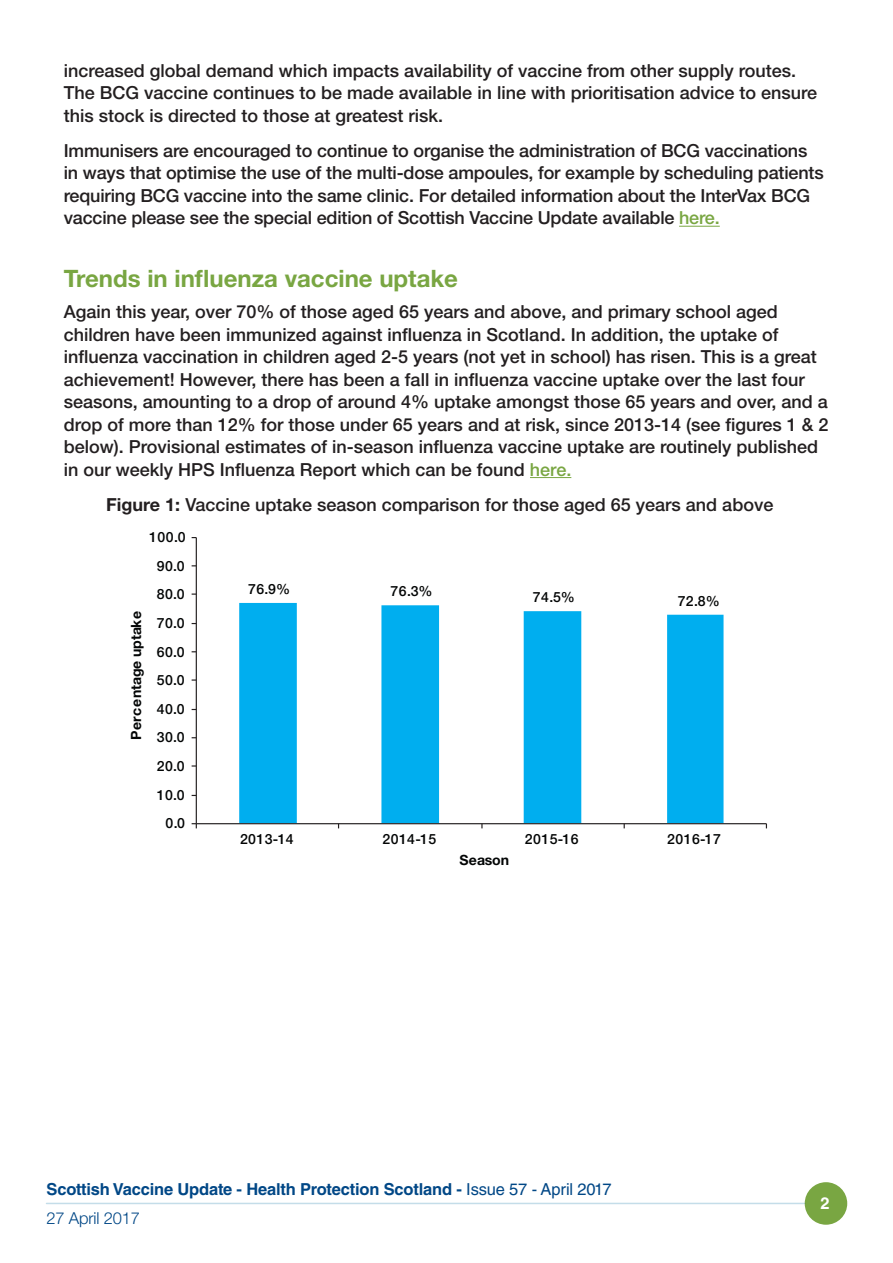
<style>
.page{position:relative;width:893px;height:1263px;background:#fff}
.page>*{position:absolute;margin:0;border:0;box-sizing:border-box;transform-origin:0 0}
.Heading_1{font:700 24px "Helvetica Neue LT Std";color:#79a642}
.Body{font:500 18px/22.5px "Helvetica Neue LT Std";color:#231f20}
.Fig_table_caption{font:500 18px "Helvetica Neue LT Std";color:#231f20}
.t1{font:700 16.5px "Helvetica LT Std";letter-spacing:-.01em;color:#004786}
.t2{font:300 16.5px "Helvetica Neue LT Std";letter-spacing:-.01em;color:#004786}
.t3{font:700 16.5px "Helvetica LT Std";color:#fff}
.t4{font:500 14.1px "Helvetica Neue LT Std";letter-spacing:.03em;color:#030505}
.t5{font:700 14.1px "Helvetica Neue LT Std";color:#030505}
.s1{color:#79a642}
.s2{font-weight:700}
.s3{font-weight:400}
</style>
<div class="page">
<hr style="left:46px;top:1203px;width:759px;height:1px;background:#c4dde9">
<div style="left:805px;top:1182px;width:42px;height:43px;background:#79a642;border-radius:50%"></div>
<hr style="left:679px;top:226px;width:41px;height:1px;background:#79a642">
<hr style="left:530px;top:477px;width:41px;height:1px;background:#79a642">
<svg style="left:239px;top:603px;width:484px;height:220px"></svg>
<hr style="left:196px;top:538px;width:1px;height:286px;background:#231f20">
<hr style="left:196px;top:823px;width:570px;height:1px;background:#231f20">
<svg style="left:192px;top:823px;width:5px;height:5px"></svg>
<p class="Body" style="left:64px;top:59px;width:755px">increased global demand which impacts availability of vaccine from other supply routes.<br>The BCG vaccine continues to be made available in line with prioritisation advice to ensure this stock is directed to those at greatest risk.</p>
<p class="Body" style="left:64px;top:139px;width:761px">Immunisers are encouraged to continue to organise the administration of BCG vaccinations in ways that optimise the use of the multi-dose ampoules, for example by scheduling patients requiring BCG vaccine into the same clinic. For detailed information about the InterVax BCG vaccine please see the special edition of Scottish Vaccine Update available <span class="s1">here.</span></p>
<h1 class="Heading_1" style="left:64px;top:264px;width:396px">Trends in influenza vaccine uptake</h1>
<p class="Body" style="left:64px;top:300px;width:766px">Again this year, over 70% of those aged 65 years and above, and primary school aged children have been immunized against influenza in Scotland. In addition, the uptake of influenza vaccination in children aged 2-5 years (not yet in school) has risen. This is a great achievement! However, there has been a fall in influenza vaccine uptake over the last four seasons, amounting to a drop of around 4% uptake amongst those 65 years and over, and a drop of more than 12% for those under 65 years and at risk, since 2013-14 (see figures 1 &amp; 2 below). Provisional estimates of in-season influenza vaccine uptake are routinely published in our weekly HPS Influenza Report which can be found <span class="s1">here.</span></p>
<p class="Fig_table_caption" style="left:106px;top:494px;width:668px"><span class="s2">Figure 1:</span> Vaccine uptake season comparison for those aged 65 years and above</p>
<p class="t4" style="left:149px;top:528px;width:38px">100.0</p>
<p class="t5" style="left:127px;top:740px;width:130px;rotate:-90deg">Percentage uptake</p>
<p class="t4" style="left:157px;top:557px;width:29px">90.0</p>
<p class="t4" style="left:157px;top:586px;width:29px">80.0</p>
<p class="t4" style="left:157px;top:614px;width:29px">70.0</p>
<p class="t4" style="left:157px;top:643px;width:29px">60.0</p>
<p class="t4" style="left:157px;top:672px;width:29px">50.0</p>
<p class="t4" style="left:157px;top:700px;width:29px">40.0</p>
<p class="t4" style="left:157px;top:729px;width:29px">30.0</p>
<p class="t4" style="left:157px;top:758px;width:29px">20.0</p>
<p class="t4" style="left:157px;top:786px;width:29px">10.0</p>
<p class="t4" style="left:165px;top:815px;width:21px">0.0</p>
<p class="t4" style="left:248px;top:581px;width:44px">76.9%</p>
<p class="t4" style="left:391px;top:582px;width:44px">76.3%</p>
<p class="t4" style="left:533px;top:589px;width:44px">74.5%</p>
<p class="t4" style="left:678px;top:593px;width:44px">72.8%</p>
<p class="t4" style="left:240px;top:830px;width:55px">2013-14</p>
<p class="t4" style="left:382px;top:830px;width:55px">2014-15</p>
<p class="t4" style="left:525px;top:830px;width:55px">2015-16</p>
<p class="t4" style="left:667px;top:830px;width:55px">2016-17</p>
<p class="t5" style="left:459px;top:851px;width:51px">Season</p>
<p class="t1" style="left:46px;top:1179px;width:567px">Scottish Vaccine Update - Health Protection Scotland - <span class="s3">Issue 57 - April 2017</span></p>
<p class="t2" style="left:46px;top:1207px;width:95px">27 April 2017</p>
<p class="t3" style="left:820px;top:1193px;width:11px">2</p>
</div>
